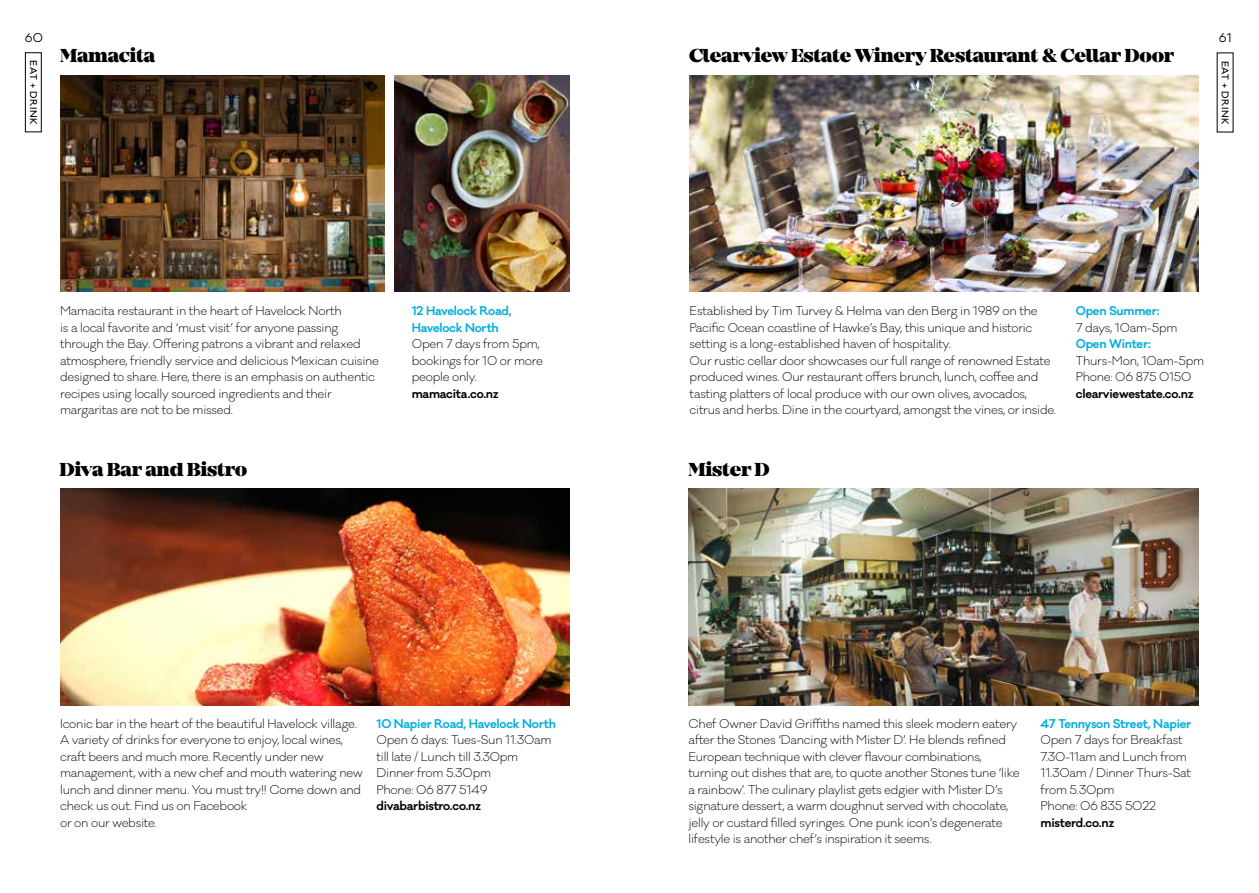
<style>
.page{position:relative;width:1259px;height:893px;background:#fff}
.page>*{position:absolute;margin:0;border:0;box-sizing:border-box;transform-origin:0 0}
.t1{font:900 19.5px "Mirador";letter-spacing:-.02em;color:#000}
.t2{font:300 11.7px/16.5px "Galano Classic";letter-spacing:-.02em;color:#000}
.t3{font:600 11.7px/16.5px "Galano Classic";letter-spacing:-.02em;color:#00addc}
.t4{font:600 11.7px "Galano Classic";letter-spacing:-.02em;color:#000}
.t5{font:11.7px "Galano Classic";color:#000}
.t6{font:500 9px "Galano Classic";letter-spacing:.06em;color:#000}
</style>
<div class="page">
<img style="left:60px;top:75px;width:325px;height:216px">
<div style="left:25px;top:52px;width:17px;height:80px;border:1px solid #000"></div>
<img style="left:689px;top:75px;width:509px;height:216px">
<img style="left:394px;top:75px;width:176px;height:216px">
<img style="left:688px;top:488px;width:510px;height:217px">
<img style="left:60px;top:488px;width:510px;height:217px">
<p class="t5" style="left:25px;top:30px;width:20px">60</p>
<p class="t5" style="left:1218px;top:30px;width:14px">61</p>
<p class="t6" style="left:39px;top:60px;width:65px;rotate:90deg">EAT + DRINK</p>
<h1 class="t1" style="left:60px;top:44px;width:97px">Mamacita</h1>
<p class="t2" style="left:60px;top:303px;width:320px">Mamacita restaurant in the heart of Havelock North<br>is a local favorite and ‘must visit’ for anyone passing through the Bay. Offering patrons a vibrant and relaxed atmosphere, friendly service and delicious Mexican cuisine designed to share. Here, there is an emphasis on authentic recipes using locally sourced ingredients and their margaritas are not to be missed.</p>
<h1 class="t1" style="left:60px;top:458px;width:189px">Diva Bar and Bistro</h1>
<p class="t3" style="left:412px;top:303px;width:101px">12 Havelock Road,<br>Havelock North</p>
<p class="t2" style="left:412px;top:336px;width:133px">Open 7 days from 5pm, bookings for 10 or more people only.</p>
<p class="t4" style="left:412px;top:385px;width:89px">mamacita.co.nz</p>
<p class="t2" style="left:60px;top:715px;width:304px">Iconic bar in the heart of the beautiful Havelock village.<br>A variety of drinks for everyone to enjoy, local wines, craft beers and much more. Recently under new management, with a new chef and mouth watering new lunch and dinner menu. You must try!! Come down and check us out. Find us on Facebook<br>or on our website.</p>
<p class="t3" style="left:376px;top:715px;width:181px">10 Napier Road, Havelock North</p>
<p class="t2" style="left:376px;top:732px;width:176px">Open 6 days: Tues-Sun 11.30am till late / Lunch till 3.30pm<br>Dinner from 5.30pm<br>Phone: 06 877 5149</p>
<p class="t4" style="left:376px;top:798px;width:106px">divabarbistro.co.nz</p>
<h1 class="t1" style="left:689px;top:44px;width:487px">Clearview Estate Winery Restaurant &amp; Cellar Door</h1>
<p class="t6" style="left:1231px;top:61px;width:65px;rotate:90deg">EAT + DRINK</p>
<p class="t2" style="left:689px;top:303px;width:368px">Established by Tim Turvey &amp; Helma van den Berg in 1989 on the Pacific Ocean coastline of Hawke’s Bay, this unique and historic setting is a long-established haven of hospitality.<br>Our rustic cellar door showcases our full range of renowned Estate produced wines. Our restaurant offers brunch, lunch, coffee and tasting platters of local produce with our own olives, avocados, citrus and herbs. Dine in the courtyard, amongst the vines, or inside.</p>
<h1 class="t1" style="left:688px;top:458px;width:83px">Mister D</h1>
<p class="t3" style="left:1075px;top:303px;width:85px">Open Summer:</p>
<p class="t2" style="left:1075px;top:319px;width:103px">7 days, 10am-5pm</p>
<p class="t3" style="left:1075px;top:336px;width:77px">Open Winter:</p>
<p class="t2" style="left:1075px;top:352px;width:130px">Thurs-Mon, 10am-5pm<br>Phone: 06 875 0150</p>
<p class="t4" style="left:1075px;top:385px;width:119px">clearviewestate.co.nz</p>
<p class="t2" style="left:688px;top:715px;width:333px">Chef Owner David Griffiths named this sleek modern eatery after the Stones ‘Dancing with Mister D’. He blends refined European technique with clever flavour combinations, turning out dishes that are, to quote another Stones tune ‘like a rainbow’. The culinary playlist gets edgier with Mister D’s signature dessert, a warm doughnut served with chocolate, jelly or custard filled syringes. One punk icon’s degenerate lifestyle is another chef’s inspiration it seems.</p>
<p class="t3" style="left:1040px;top:715px;width:152px">47 Tennyson Street, Napier</p>
<p class="t2" style="left:1040px;top:732px;width:152px">Open 7 days for Breakfast<br>7.30-11am and Lunch from<br>11.30am / Dinner Thurs-Sat from 5.30pm<br>Phone: 06 835 5022</p>
<p class="t4" style="left:1040px;top:814px;width:75px">misterd.co.nz</p>
</div>
